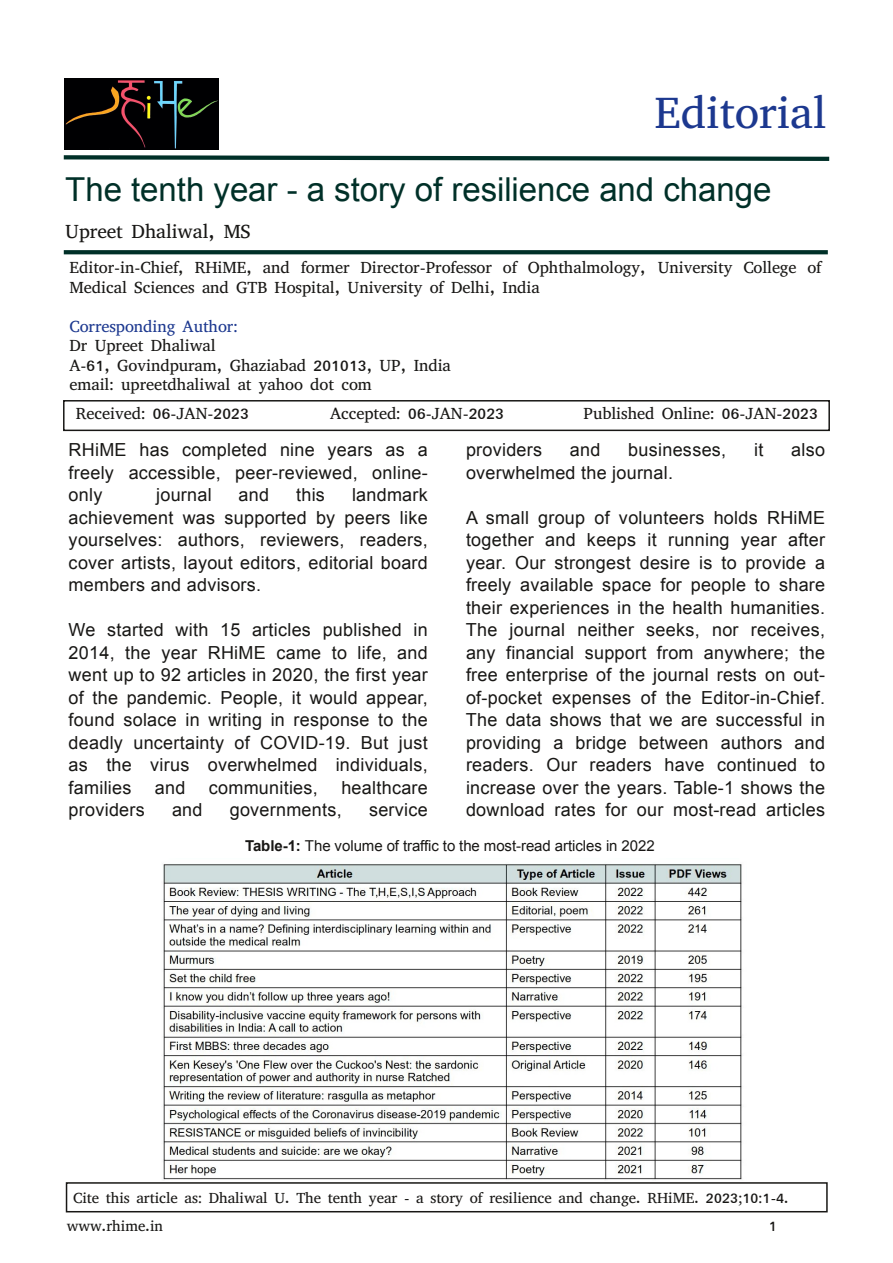
<style>
.page{position:relative;width:893px;height:1263px;background:#fff}
.page>*{position:absolute;margin:0;border:0;box-sizing:border-box;transform-origin:0 0}
.t1{font:45px "Abyssinica SIL";color:#1c388f}
.t2{font:33px "Arial";color:#003028}
.t3{font:19.5px "Abyssinica SIL";letter-spacing:-.005em;color:#181715}
.t4{font:18px/22.5px "Arial";letter-spacing:.015em;color:#181715;text-align:justify}
.t5{font:16.5px/19.5px "Abyssinica SIL";letter-spacing:-.005em;color:#181715}
.t6{font:16.5px "Abyssinica SIL";letter-spacing:-.005em;color:#1c388f}
.t7{font:15px "Abyssinica SIL";letter-spacing:-.005em;color:#181715}
.t8{font:15px "Arial";letter-spacing:-.005em;color:#181715}
.s1{font-weight:700}
</style>
<div class="page">
<img style="left:163px;top:864px;width:579px;height:316px">
<div style="left:66px;top:1182px;width:762px;height:30px;border:2px solid #181715"></div>
<svg style="left:63px;top:155px;width:767px;height:6px"></svg>
<img style="left:65px;top:79px;width:154px;height:71px">
<svg style="left:64px;top:250px;width:764px;height:4px;background:#08362e"></svg>
<div style="left:63px;top:400px;width:767px;height:31px;border:2px solid #181715"></div>
<h1 class="t1" style="left:655px;top:83px;width:173px">Editorial</h1>
<h2 class="t2" style="left:65px;top:171px;width:708px">The tenth year - a story of resilience and change</h2>
<p class="t3" style="left:65px;top:219px;width:187px">Upreet Dhaliwal, MS</p>
<p class="t5" style="left:70px;top:258px;width:753px">Editor-in-Chief, RHiME, and former Director-Professor of Ophthalmology, University College of<br>Medical Sciences and GTB Hospital, University of Delhi, India</p>
<p class="t6" style="left:70px;top:315px;width:170px">Corresponding Author:</p>
<p class="t5" style="left:70px;top:336px;width:383px">Dr Upreet Dhaliwal<br>A-61, Govindpuram, Ghaziabad 201013, UP, India email: upreetdhaliwal at yahoo dot com</p>
<p class="t5" style="left:76px;top:404px;width:175px">Received: 06-JAN-2023</p>
<p class="t5" style="left:330px;top:404px;width:176px">Accepted: 06-JAN-2023</p>
<p class="t5" style="left:584px;top:404px;width:236px">Published Online: 06-JAN-2023</p>
<p class="t4" style="left:69px;top:439px;width:361px">RHiME has completed nine years as a freely accessible, peer-reviewed, online&shy;only</p>
<p class="t4" style="left:69px;top:484px;width:361px;text-indent:283px">landmark achievement was supported by peers like yourselves: authors, reviewers, readers, cover artists, layout editors, editorial board members and advisors.</p>
<p class="t4" style="left:69px;top:619px;width:361px">We started with 15 articles published in 2014, the year RHiME came to life, and went up to 92 articles in 2020, the first year of the pandemic. People, it would appear, found solace in writing in response to the deadly uncertainty of COVID-19. But just as the virus overwhelmed individuals, families</p>
<p class="t4" style="left:156px;top:484px;width:57px">journal</p>
<p class="t4" style="left:239px;top:484px;width:32px">and</p>
<p class="t4" style="left:296px;top:484px;width:30px">this</p>
<p class="t4" style="left:155px;top:776px;width:32px">and</p>
<p class="t4" style="left:209px;top:776px;width:110px">communities,</p>
<p class="t4" style="left:341px;top:776px;width:88px">healthcare</p>
<p class="t4" style="left:69px;top:799px;width:78px">providers</p>
<p class="t4" style="left:172px;top:799px;width:32px">and</p>
<p class="t4" style="left:230px;top:799px;width:113px">governments,</p>
<p class="t4" style="left:369px;top:799px;width:60px">service</p>
<p class="t4" style="left:466px;top:439px;width:78px">providers</p>
<p class="t4" style="left:570px;top:439px;width:32px">and</p>
<p class="t4" style="left:628px;top:439px;width:99px">businesses,</p>
<p class="t4" style="left:754px;top:439px;width:11px">it</p>
<p class="t4" style="left:791px;top:439px;width:35px">also</p>
<p class="t4" style="left:466px;top:461px;width:209px">overwhelmed the journal.</p>
<p class="t4" style="left:466px;top:506px;width:361px">A small group of volunteers holds RHiME together and keeps it running year after year. Our strongest desire is to provide a freely available space for people to share their experiences in the health humanities.<br>The journal neither seeks, nor receives, any financial support from anywhere; the free enterprise of the journal rests on out&shy;of-pocket expenses of the Editor-in-Chief.<br>The data shows that we are successful in providing a bridge between authors and readers. Our readers have continued to increase over the years. Table-1 shows the download rates for our most-read articles</p>
<p class="t8" style="left:245px;top:838px;width:411px"><span class="s1">Table-1:</span> The volume of traffic to the most-read articles in 2022</p>
<p class="t7" style="left:73px;top:1188px;width:717px">Cite this article as: Dhaliwal U. The tenth year - a story of resilience and change. RHiME. 2023;10:1-4.</p>
<p class="t7" style="left:67px;top:1216px;width:98px">www.rhime.in</p>
<p class="t7" style="left:769px;top:1216px;width:10px">1</p>
</div>
